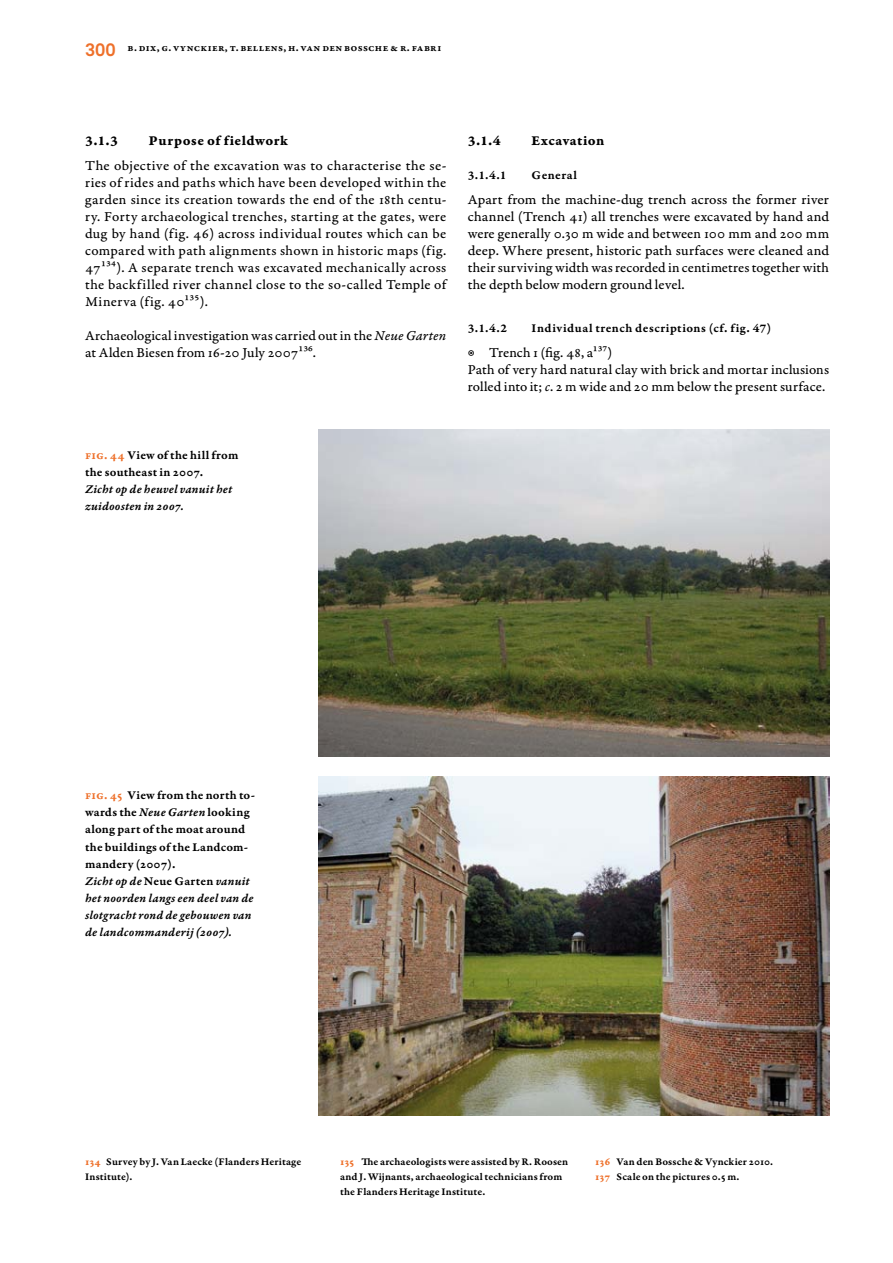
<style>
.page{position:relative;width:893px;height:1263px;background:#fff}
.page>*{position:absolute;margin:0;border:0;box-sizing:border-box;transform-origin:0 0}
.t1{font:14.4px/17px "Garamond Premr Pro Capt";letter-spacing:.005em;color:#000;text-align:justify}
.t2{font:14.4px "Garamond Premr Pro Bd Capt";letter-spacing:.035em;color:#000}
.t3{font:12.6px/17px "Garamond Premr Pro Smbd Capt";letter-spacing:.035em;color:#000}
.t4{font:12.6px/17px "Garamond Premr Pro Smbd It Capt";letter-spacing:.015em;color:#000}
.t5{font:12.6px "Garamond Premr Pro Smbd Capt";letter-spacing:.055em;color:#000}
.t6{font:10.8px/14.9px "Garamond Premr Pro Smbd Capt";letter-spacing:.02em;color:#000}
.s1{font-family:"Akkurat Std";font-weight:700;font-size:18px;color:#ee702a}
.s2{font-family:"Garamond Premr Pro It Capt"}
.s3{color:#ee702a}
.s4{font-family:"Garamond Premr Pro Smbd It Capt"}
.s5{font-family:"Garamond Premr Pro Smbd Capt"}
.s6{font-family:"Garamond Premr Pro Bd Capt";color:#ee702a}
</style>
<div class="page">
<img style="left:319px;top:429px;width:510px;height:328px">
<img style="left:319px;top:776px;width:510px;height:339px">
<p class="t6" style="left:85px;top:40px;width:358px"><span class="s1">300</span> B. Dix, G. Vynckier, T. Bellens, H. Van den Bossche &amp; R. Fabri</p>
<p class="t2" style="left:85px;top:131px;width:34px">3.1.3</p>
<p class="t2" style="left:149px;top:131px;width:140px">Purpose of fieldwork</p>
<p class="t1" style="left:85px;top:157px;width:363px">The objective of the excavation was to characterise the se&shy;ries of rides and paths which have been developed within the garden since its creation towards the end of the 18th centu&shy;ry. Forty archaeological trenches, starting at the gates, were dug by hand (fig. 46) across individual routes which can be compared with path alignments shown in historic maps (fig.<br>47134). A separate trench was excavated mechanically across the backfilled river channel close to the so-called Temple of Minerva (fig. 40135).</p>
<p class="t1" style="left:85px;top:327px;width:363px">Archaeological investigation was carried out in the <span class="s2">Neue Garten </span>at Alden Biesen from 16-20 July 2007136.</p>
<p class="t2" style="left:468px;top:131px;width:34px">3.1.4</p>
<p class="t2" style="left:532px;top:131px;width:75px">Excavation</p>
<p class="t3" style="left:468px;top:166px;width:40px">3.1.4.1</p>
<p class="t3" style="left:531px;top:166px;width:47px">General</p>
<p class="t1" style="left:468px;top:191px;width:363px">Apart from the machine-dug trench across the former river channel (Trench 41) all trenches were excavated by hand and were generally 0.30 m wide and between 100 mm and 200 mm deep. Where present, historic path surfaces were cleaned and their surviving width was recorded in centimetres together with the depth below modern ground level.</p>
<p class="t3" style="left:468px;top:319px;width:41px">3.1.4.2</p>
<p class="t5" style="left:531px;top:320px;width:241px">Individual trench descriptions (cf. fig. 47)</p>
<p class="t1" style="left:468px;top:345px;width:363px;text-align:left">◉ Trench 1 (fig. 48, a137)<br>Path of very hard natural clay with brick and mortar inclusions rolled into it; <span class="s2">c</span>. 2 m wide and 20 mm below the present surface.</p>
<p class="t3" style="left:85px;top:447px;width:155px"><span class="s3">Fig. 44</span> View of the hill from the southeast in 2007.</p>
<p class="t4" style="left:85px;top:481px;width:149px">Zicht op de heuvel vanuit het zuidoosten in 2007.</p>
<p class="t3" style="left:85px;top:787px;width:172px"><span class="s3">Fig. 45</span> View from the north to&shy;wards the <span class="s4">Neue Garten</span> looking along part of the moat around the buildings of the Landcom&shy;mandery (2007).</p>
<p class="t4" style="left:85px;top:873px;width:170px">Zicht op de <span class="s5">Neue Garten</span> vanuit het noorden langs een deel van de slotgracht rond de gebouwen van de landcommanderij (2007).</p>
<p class="t6" style="left:85px;top:1154px;width:218px"><span class="s6">134</span> Survey by J. Van Laecke (Flanders Heritage<br>Institute).</p>
<p class="t6" style="left:340px;top:1154px;width:230px"><span class="s6">135</span> The archaeologists were assisted by R. Roosen and J. Wijnants, archaeological technicians from the Flanders Heritage Institute.</p>
<p class="t6" style="left:595px;top:1154px;width:179px"><span class="s6">136</span> Van den Bossche &amp; Vynckier 2010.<br><span class="s6">137</span> Scale on the pictures 0.5 m.</p>
</div>
